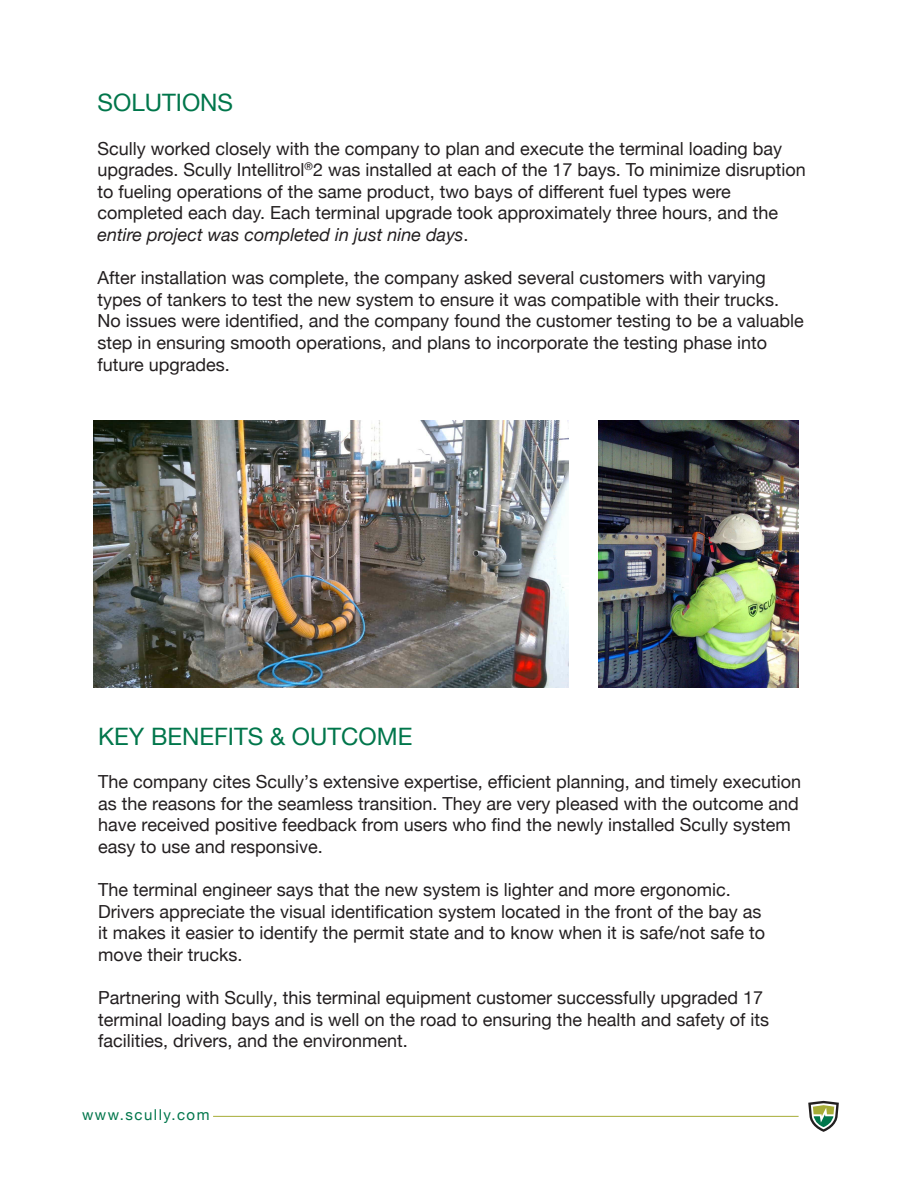
<style>
.page{position:relative;width:918px;height:1188px;background:#fff}
.page>*{position:absolute;margin:0;border:0;box-sizing:border-box;transform-origin:0 0}
.t1{font:24px "Helvetica Neue";color:#00764b}
.t2{font:18px/21.6px "Helvetica Neue";color:#231f20}
.t3{font:15px "Helvetica Neue";letter-spacing:.1em;color:#00764b}
.s1{font-style:italic}
</style>
<div class="page">
<svg style="left:808px;top:1101px;width:31px;height:31px"></svg>
<hr style="left:213px;top:1116px;width:586px;height:1px;background:#a7ad37">
<img style="left:93px;top:421px;width:475px;height:267px">
<img style="left:598px;top:421px;width:201px;height:267px">
<h1 class="t1" style="left:98px;top:86px;width:137px">SOLUTIONS</h1>
<p class="t2" style="left:98px;top:138px;width:710px">Scully worked closely with the company to plan and execute the terminal loading bay upgrades. Scully Intellitrol<sup>®</sup>2 was installed at each of the 17 bays. To minimize disruption to fueling operations of the same product, two bays of different fuel types were completed each day. Each terminal upgrade took approximately three hours, and the <span class="s1">entire project was completed in just nine days</span>.</p>
<p class="t2" style="left:98px;top:268px;width:708px">After installation was complete, the company asked several customers with varying types of tankers to test the new system to ensure it was compatible with their trucks.<br>No issues were identified, and the company found the customer testing to be a valuable step in ensuring smooth operations, and plans to incorporate the testing phase into future upgrades.</p>
<h1 class="t1" style="left:98px;top:719px;width:316px">KEY BENEFITS &amp; OUTCOME</h1>
<p class="t2" style="left:98px;top:772px;width:705px">The company cites Scully’s extensive expertise, efficient planning, and timely execution as the reasons for the seamless transition. They are very pleased with the outcome and have received positive feedback from users who find the newly installed Scully system easy to use and responsive.</p>
<p class="t2" style="left:98px;top:880px;width:669px">The terminal engineer says that the new system is lighter and more ergonomic.<br>Drivers appreciate the visual identification system located in the front of the bay as it makes it easier to identify the permit state and to know when it is safe/not safe to move their trucks.</p>
<p class="t2" style="left:98px;top:988px;width:673px">Partnering with Scully, this terminal equipment customer successfully upgraded 17 terminal loading bays and is well on the road to ensuring the health and safety of its facilities, drivers, and the environment.</p>
<p class="t3" style="left:82px;top:1104px;width:129px">www.scully.com</p>
</div>
